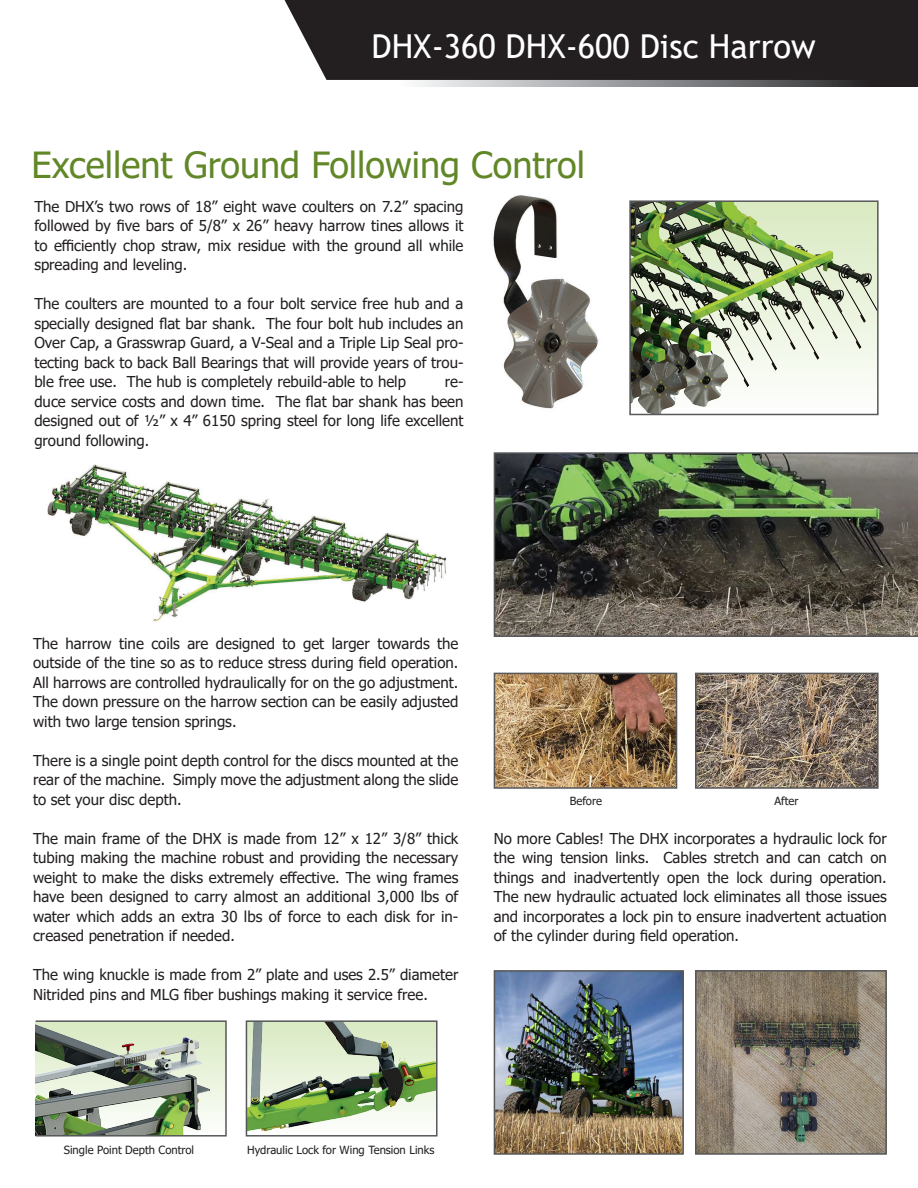
<style>
.page{position:relative;width:918px;height:1188px;background:#fff}
.page>*{position:absolute;margin:0;border:0;box-sizing:border-box;transform-origin:0 0}
.t1{font:36px "Tahoma";color:#618727}
.t2{font:33px "Trebuchet MS";color:#fff}
.t3{font:15px/19.5px "Tahoma";color:#231f20;text-align:justify}
.t4{font:11.25px "Tahoma";color:#231f20}
</style>
<div class="page">
<img style="left:38px;top:1023px;width:186px;height:111px">
<div style="left:35px;top:1020px;width:192px;height:117px;border:2px solid #57585a"></div>
<img style="left:47px;top:464px;width:400px;height:158px">
<div style="left:326px;top:59px;width:592px;height:27px;background:linear-gradient(to right,#fff,#1b1a1c)"></div>
<div style="left:285px;top:0;width:633px;height:80px;background:#231f20"></div>
<svg style="left:494px;top:452px;width:424px;height:185px;background:#515644"></svg>
<img style="left:493px;top:195px;width:105px;height:214px">
<img style="left:497px;top:676px;width:177px;height:110px">
<div style="left:494px;top:673px;width:183px;height:116px;border:2px solid #57585a"></div>
<img style="left:698px;top:676px;width:178px;height:110px">
<div style="left:695px;top:673px;width:184px;height:116px;border:2px solid #57585a"></div>
<img style="left:698px;top:973px;width:186px;height:179px">
<div style="left:695px;top:970px;width:192px;height:185px;border:2px solid #57585a"></div>
<img style="left:497px;top:973px;width:184px;height:179px">
<div style="left:494px;top:970px;width:190px;height:185px;border:2px solid #57585a"></div>
<img style="left:249px;top:1023px;width:186px;height:109px">
<div style="left:246px;top:1020px;width:192px;height:117px;border:2px solid #57585a"></div>
<img style="left:632px;top:203px;width:244px;height:209px">
<div style="left:629px;top:200px;width:250px;height:215px;border:2px solid #57585a"></div>
<p class="t2" style="left:371px;top:25px;width:446px">DHX-360 DHX-600 Disc Harrow</p>
<p class="t1" style="left:32px;top:141px;width:555px">Excellent Ground Following Control</p>
<p class="t3" style="left:34px;top:198px;width:431px">The DHX’s two rows of 18” eight wave coulters on 7.2” spacing followed by five bars of 5/8” x 26” heavy harrow tines allows it to efficiently chop straw, mix residue with the ground all while spreading and leveling.</p>
<p class="t3" style="left:34px;top:295px;width:431px">The coulters are mounted to a four bolt service free hub and a specially designed flat bar shank. The four bolt hub includes an Over Cap, a Grasswrap Guard, a V-Seal and a Triple Lip Seal pro&shy;tecting back to back Ball Bearings that will provide years of trou&shy;ble free use. The hub is completely rebuild-able to help</p>
<p class="t3" style="left:34px;top:373px;width:431px;text-indent:411px">re&shy;duce service costs and down time. The flat bar shank has been designed out of ½” x 4” 6150 spring steel for long life excellent ground following.</p>
<p class="t3" style="left:33px;top:634px;width:427px">The harrow tine coils are designed to get larger towards the outside of the tine so as to reduce stress during field operation.<br>All harrows are controlled hydraulically for on the go adjustment.<br>The down pressure on the harrow section can be easily adjusted with two large tension springs.</p>
<p class="t3" style="left:33px;top:751px;width:427px">There is a single point depth control for the discs mounted at the rear of the machine. Simply move the adjustment along the slide to set your disc depth.</p>
<p class="t3" style="left:33px;top:829px;width:427px">The main frame of the DHX is made from 12” x 12” 3/8” thick tubing making the machine robust and providing the necessary weight to make the disks extremely effective. The wing frames have been designed to carry almost an additional 3,000 lbs of water which adds an extra 30 lbs of force to each disk for in&shy;creased penetration if needed.</p>
<p class="t3" style="left:33px;top:966px;width:427px">The wing knuckle is made from 2” plate and uses 2.5” diameter<br>Nitrided pins and MLG fiber bushings making it service free.</p>
<p class="t4" style="left:570px;top:794px;width:34px">Before</p>
<p class="t4" style="left:774px;top:794px;width:26px">After</p>
<p class="t3" style="left:494px;top:829px;width:395px">No more Cables! The DHX incorporates a hydraulic lock for the wing tension links. Cables stretch and can catch on things and inadvertently open the lock during operation.<br>The new hydraulic actuated lock eliminates all those issues and incorporates a lock pin to ensure inadvertent actuation of the cylinder during field operation.</p>
<p class="t4" style="left:64px;top:1142px;width:132px">Single Point Depth Control</p>
<p class="t4" style="left:247px;top:1142px;width:189px">Hydraulic Lock for Wing Tension Links</p>
</div>
